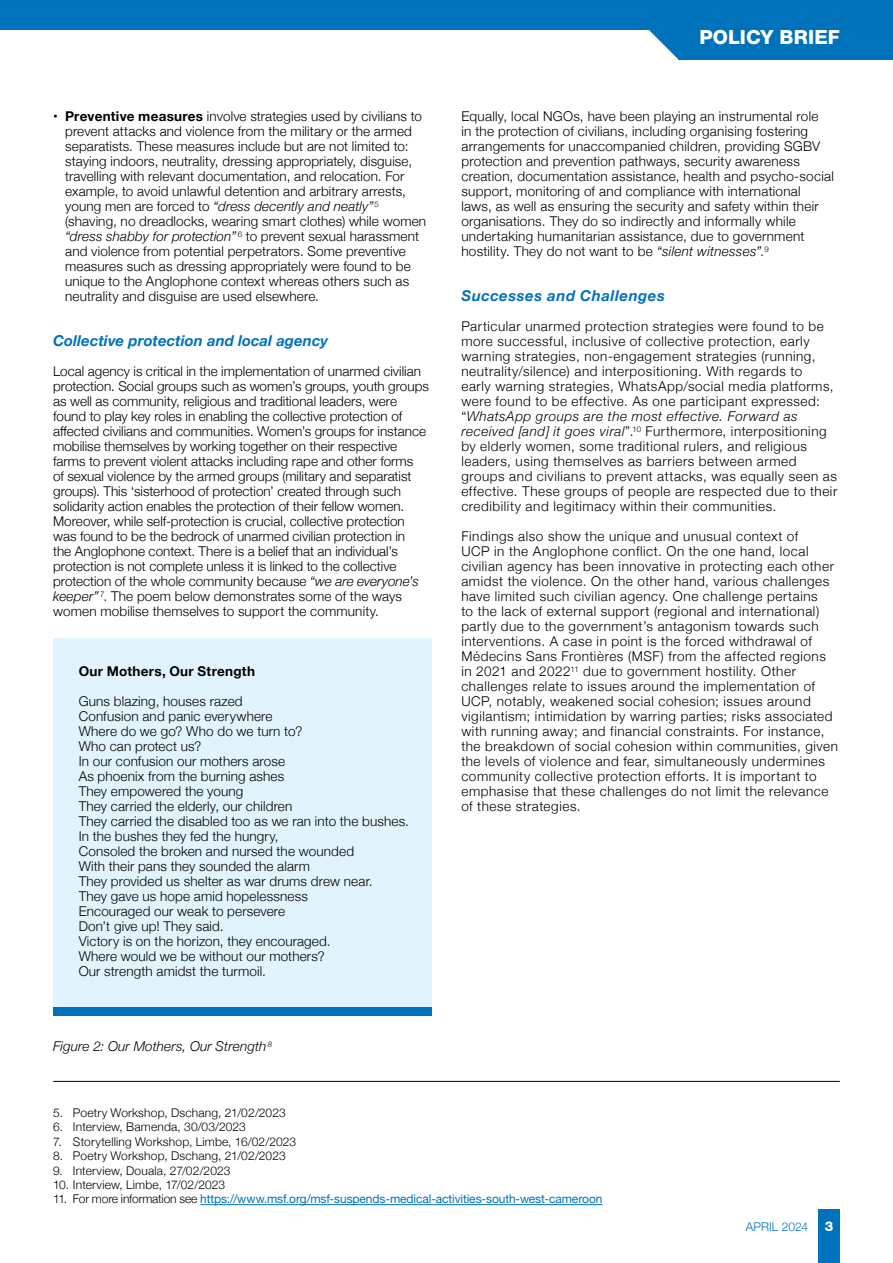
<style>
.page{position:relative;width:893px;height:1263px;background:#fff}
.page>*{position:absolute;margin:0;border:0;box-sizing:border-box;transform-origin:0 0}
.t1{font:800 19.5px "Helvetica Neue LT Std";letter-spacing:.005em;color:#fff}
.t2{font:italic 700 15px "Helvetica Neue";letter-spacing:.01em;color:#0072bc}
.t3{font:italic 700 15px "Helvetica Neue";letter-spacing:.04em;color:#0072bc}
.List_Paragraph{font:300 13.5px/15px "Helvetica Neue";letter-spacing:.015em;color:#000}
.List_Paragraph-2{font:300 13.5px/15px "Helvetica Neue";letter-spacing:.04em;color:#000}
.t4{font:italic 300 13.5px "Helvetica Neue";letter-spacing:.01em;color:#000}
.t5{font:700 13.5px "Helvetica Neue";letter-spacing:.02em;color:#000}
.t6{font:800 13.5px "Helvetica Neue LT Std";color:#fff}
.Footnote_text{font:300 12px "Helvetica Neue";letter-spacing:.015em;color:#000}
.Footnote_text-2{font:12px "Helvetica Neue";letter-spacing:-.01em;color:#0072bc}
.t7{font:300 12px "Helvetica Neue";letter-spacing:.01em;color:#0072bc}
.s1{font-weight:700}
.s2{font-style:italic}
.s3{font-weight:300;color:#000}
</style>
<div class="page">
<div style="left:53px;top:639px;width:379px;height:368px;background:#e1f4fd"></div>
<hr style="left:53px;top:1081px;width:787px;height:1px;background:#000">
<hr style="left:200px;top:1204px;width:402px;height:1px;background:#0072bc">
<div style="left:819px;top:1209px;width:21px;height:54px;background:#0072bc"></div>
<div style="left:0;top:0;width:893px;height:30px;background:#0072bc"></div>
<div style="left:53px;top:1007px;width:379px;height:9px;background:#0072bc"></div>
<svg style="left:649px;top:30px;width:30px;height:30px"></svg>
<div style="left:679px;top:2px;width:214px;height:58px;background:#0072bc"></div>
<p class="List_Paragraph" style="left:65px;top:108px;width:358px;text-indent:-12px"><span class="s1">• Preventive measures</span> involve strategies used by civilians to prevent attacks and violence from the military or the armed separatists. These measures include but are not limited to: staying indoors, neutrality, dressing appropriately, disguise, travelling with relevant documentation, and relocation. For example, to avoid unlawful detention and arbitrary arrests, young men are forced to <span class="s2">“dress decently and neatly”</span><sup>5</sup></p>
<p class="List_Paragraph" style="left:65px;top:213px;width:363px">(shaving, no dreadlocks, wearing smart clothes) while women <span class="s2">“dress shabby for protection”</span> <sup>6</sup> to prevent sexual harassment and violence from potential perpetrators. Some preventive measures such as dressing appropriately were found to be unique to the Anglophone context whereas others such as neutrality and disguise are used elsewhere.</p>
<p class="t2" style="left:53px;top:329px;width:277px">Collective protection and local agency</p>
<p class="List_Paragraph" style="left:53px;top:363px;width:377px">Local agency is critical in the implementation of unarmed civilian protection. Social groups such as women’s groups, youth groups as well as community, religious and traditional leaders, were found to play key roles in enabling the collective protection of affected civilians and communities. Women’s groups for instance mobilise themselves by working together on their respective farms to prevent violent attacks including rape and other forms<br>of sexual violence by the armed groups (military and separatist groups). This ‘sisterhood of protection’ created through such solidarity action enables the protection of their fellow women.<br>Moreover, while self-protection is crucial, collective protection was found to be the bedrock of unarmed civilian protection in<br>the Anglophone context. There is a belief that an individual’s protection is not complete unless it is linked to the collective protection of the whole community because <span class="s2">“we are everyone’s keeper”</span> <sup>7</sup>. The poem below demonstrates some of the ways women mobilise themselves to support the community.</p>
<p class="t5" style="left:79px;top:661px;width:178px">Our Mothers, Our Strength</p>
<p class="List_Paragraph" style="left:79px;top:693px;width:166px">Guns blazing, houses razed</p>
<p class="List_Paragraph" style="left:79px;top:708px;width:195px">Confusion and panic everywhere</p>
<p class="List_Paragraph" style="left:79px;top:723px;width:225px">Where do we go? Who do we turn to?</p>
<p class="List_Paragraph" style="left:79px;top:738px;width:124px">Who can protect us?</p>
<p class="List_Paragraph" style="left:79px;top:753px;width:208px">In our confusion our mothers arose</p>
<p class="List_Paragraph" style="left:79px;top:768px;width:207px">As phoenix from the burning ashes</p>
<p class="List_Paragraph" style="left:79px;top:783px;width:166px">They empowered the young</p>
<p class="List_Paragraph" style="left:79px;top:798px;width:215px">They carried the elderly, our children</p>
<p class="List_Paragraph" style="left:79px;top:813px;width:332px">They carried the disabled too as we ran into the bushes.</p>
<p class="List_Paragraph" style="left:79px;top:828px;width:201px">In the bushes they fed the hungry,</p>
<p class="List_Paragraph" style="left:79px;top:843px;width:277px">Consoled the broken and nursed the wounded</p>
<p class="List_Paragraph" style="left:79px;top:858px;width:233px">With their pans they sounded the alarm</p>
<p class="List_Paragraph" style="left:79px;top:873px;width:296px">They provided us shelter as war drums drew near.</p>
<p class="List_Paragraph" style="left:79px;top:888px;width:231px">They gave us hope amid hopelessness</p>
<p class="List_Paragraph" style="left:79px;top:903px;width:208px">Encouraged our weak to persevere</p>
<p class="List_Paragraph" style="left:79px;top:918px;width:146px">Don’t give up! They said.</p>
<p class="List_Paragraph" style="left:79px;top:933px;width:253px">Victory is on the horizon, they encouraged.</p>
<p class="List_Paragraph" style="left:79px;top:948px;width:248px">Where would we be without our mothers?</p>
<p class="List_Paragraph" style="left:79px;top:963px;width:189px">Our strength amidst the turmoil.</p>
<p class="t4" style="left:53px;top:1036px;width:220px">Figure 2: Our Mothers, Our Strength <sup>8</sup></p>
<h1 class="t1" style="left:699px;top:25px;width:142px">POLICY BRIEF</h1>
<p class="List_Paragraph" style="left:461px;top:108px;width:374px">Equally, local NGOs, have been playing an instrumental role<br>in the protection of civilians, including organising fostering arrangements for unaccompanied children, providing SGBV protection and prevention pathways, security awareness creation, documentation assistance, health and psycho-social support, monitoring of and compliance with international laws, as well as ensuring the security and safety within their organisations. They do so indirectly and informally while undertaking humanitarian assistance, due to government hostility. They do not want to be <span class="s2">“silent witnesses”.</span><sup>9</sup></p>
<p class="t3" style="left:461px;top:284px;width:205px">Successes and Challenges</p>
<p class="List_Paragraph-2" style="left:461px;top:318px;width:374px">Particular unarmed protection strategies were found to be more successful, inclusive of collective protection, early warning strategies, non-engagement strategies (running, neutrality/silence) and interpositioning. With regards to early warning strategies, WhatsApp/social media platforms, were found to be effective. As one participant expressed: “<span class="s2">WhatsApp groups are the most effective. Forward as received [and] it goes viral</span>”.<sup>10</sup> Furthermore, interpositioning</p>
<p class="List_Paragraph-2" style="left:461px;top:438px;width:377px">by elderly women, some traditional rulers, and religious leaders, using themselves as barriers between armed groups and civilians to prevent attacks, was equally seen as effective. These groups of people are respected due to their credibility and legitimacy within their communities.</p>
<p class="List_Paragraph-2" style="left:461px;top:528px;width:374px">Findings also show the unique and unusual context of<br>UCP in the Anglophone conflict. On the one hand, local civilian agency has been innovative in protecting each other amidst the violence. On the other hand, various challenges have limited such civilian agency. One challenge pertains<br>to the lack of external support (regional and international) partly due to the government’s antagonism towards such interventions. A case in point is the forced withdrawal of Médecins Sans Frontières (MSF) from the affected regions in 2021 and 2022<sup>11</sup> due to government hostility. Other</p>
<p class="List_Paragraph-2" style="left:461px;top:678px;width:378px">challenges relate to issues around the implementation of UCP, notably, weakened social cohesion; issues around vigilantism; intimidation by warring parties; risks associated with running away; and financial constraints. For instance, the breakdown of social cohesion within communities, given the levels of violence and fear, simultaneously undermines community collective protection efforts. It is important to emphasise that these challenges do not limit the relevance of these strategies.</p>
<p class="Footnote_text" style="left:53px;top:1103px;width:234px">5. Poetry Workshop, Dschang, 21/02/2023</p>
<p class="Footnote_text" style="left:53px;top:1117px;width:194px">6. Interview, Bamenda, 30/03/2023</p>
<p class="Footnote_text" style="left:53px;top:1132px;width:244px">7. Storytelling Workshop, Limbe, 16/02/2023</p>
<p class="Footnote_text" style="left:53px;top:1146px;width:234px">8. Poetry Workshop, Dschang, 21/02/2023</p>
<p class="Footnote_text" style="left:53px;top:1161px;width:179px">9. Interview, Douala, 27/02/2023</p>
<p class="Footnote_text" style="left:53px;top:1175px;width:173px">10. Interview, Limbe, 17/02/2023</p>
<p class="Footnote_text-2" style="left:53px;top:1190px;width:551px"><span class="s3">11. For more information see</span> https://www.msf.org/msf-suspends-medical-activities-south-west-cameroon</p>
<p class="t7" style="left:746px;top:1217px;width:64px">APRIL 2024</p>
<p class="t6" style="left:825px;top:1218px;width:10px">3</p>
</div>
